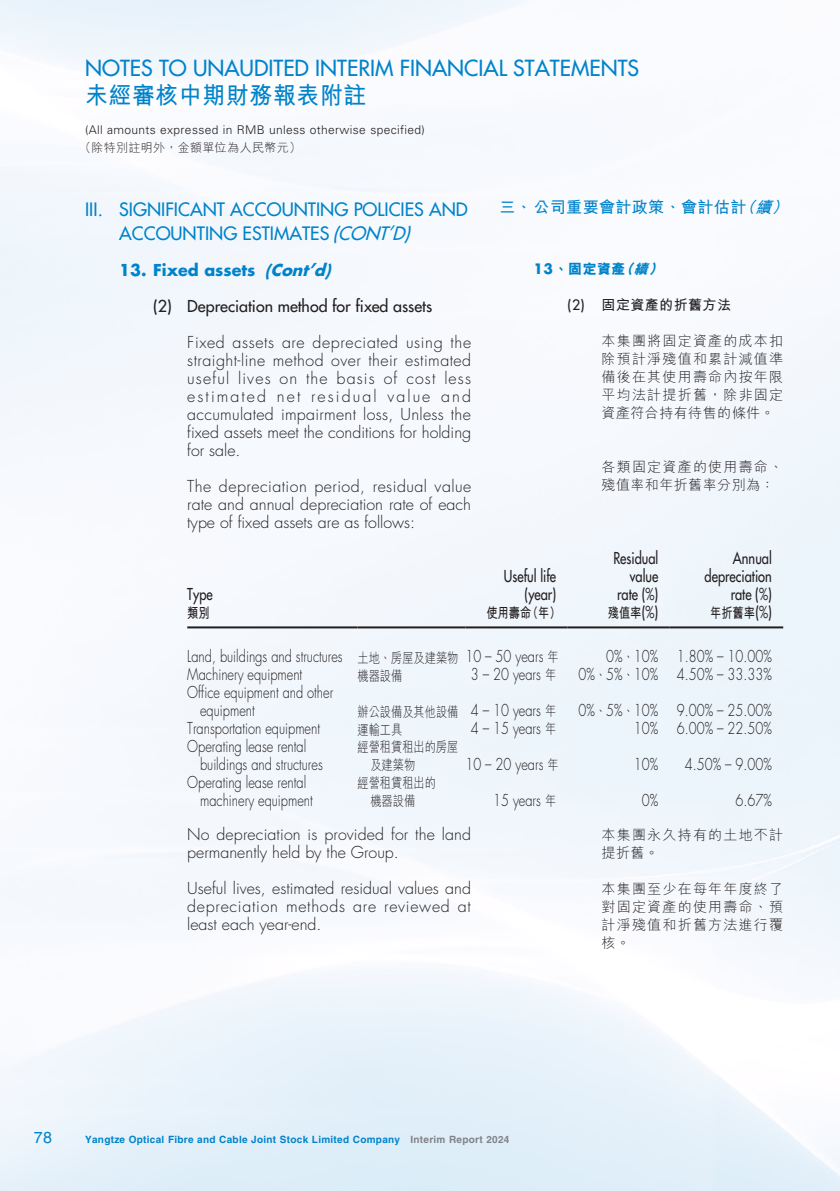
<style>
.page{position:relative;width:840px;height:1191px;background:#fff}
.page>*{position:absolute;margin:0;border:0;box-sizing:border-box;transform-origin:0 0}
.t1{font:700 24px "M Hei HK";letter-spacing:.03em;color:#0083ca;scale:.95 1}
.t2{font:500 21.6px "Futura Std";color:#0083ca}
.t3{font:500 18px/24px "Futura Std";color:#0083ca}
.t4{font:300 16px/18px "Futura Std";color:#231f20;text-align:justify}
.t5{font:300 16px/18px "Futura Std";color:#231f20;scale:.8 1}
.t6{font:500 16px/18px "Futura Std";color:#231f20;text-align:right;scale:.8 1}
.t7{font:500 16px "Futura Std";color:#231f20}
.t8{font:700 16px "Futura Std";color:#0083ca}
.t9{font:700 16px "M Hei HK";letter-spacing:.025em;color:#0083ca}
.t10{font:16px "Helvetica LT Std";color:#0083ca}
.t11{font:300 14px/18px "M Hei HK";letter-spacing:.085em;color:#231f20;text-align:justify}
.t12{font:300 14px/18px "M Hei HK";color:#231f20;scale:.8 1}
.t13{font:300 14px/18px "M Hei HK";letter-spacing:.06em;color:#231f20}
.t14{font:700 14px "M Hei HK";color:#231f20;scale:.8 1}
.t15{font:700 14px "M Hei HK";letter-spacing:.03em;color:#231f20}
.t16{font:800 14px "M Hei HK";color:#0083ca}
.t17{font:300 14px "M Hei HK";letter-spacing:.085em;color:#231f20;scale:.8 1}
.t18{font:300 12px "Univers LT Std";letter-spacing:.03em;color:#231f20}
.t19{font:300 12px "M Hei HK";letter-spacing:.03em;color:#231f20}
.t20{font:700 10px "Helvetica LT Std";letter-spacing:.03em;color:#0083ca}
.s1{font-style:italic}
.s2{font-family:"Futura Std";font-weight:700}
.s3{font-family:"Futura Std";font-weight:500}
.s4{font-family:"Futura Std";font-weight:500;font-size:16px}
.s5{font-family:"M Hei HK";font-size:14px}
.s6{font-family:"Futura Std";font-size:16px}
.s7{color:#808285}
</style>
<div class="page">
<img style="left:0;top:0;width:839px;height:1191px">
<hr style="left:187px;top:626px;width:170px;height:2px;background:#231f20">
<hr style="left:357px;top:626px;width:108px;height:2px;background:#231f20">
<hr style="left:465px;top:626px;width:102px;height:2px;background:#231f20">
<hr style="left:567px;top:626px;width:102px;height:2px;background:#231f20">
<hr style="left:669px;top:626px;width:113px;height:2px;background:#231f20">
<h2 class="t2" style="left:85px;top:54px;width:555px">NOTES TO UNAUDITED INTERIM FINANCIAL STATEMENTS</h2>
<h1 class="t1" style="left:85px;top:77px;width:297px">未經審核中期財務報表附註</h1>
<p class="t18" style="left:85px;top:122px;width:341px">(All amounts expressed in RMB unless otherwise specified)</p>
<p class="t19" style="left:79px;top:141px;width:223px">（除特別註明外，金額單位為人民幣元）</p>
<p class="t3" style="left:119px;top:197px;width:350px;text-indent:-34px">III. SIGNIFICANT ACCOUNTING POLICIES AND<br>ACCOUNTING ESTIMATES <span class="s1">(CONT’D)</span></p>
<p class="t8" style="left:119px;top:259px;width:218px">13. Fixed assets <span class="s1">(Cont’d)</span></p>
<p class="t7" style="left:153px;top:296px;width:280px">(2) Depreciation method for fixed assets</p>
<p class="t4" style="left:187px;top:333px;width:285px">Fixed assets are depreciated using the straight-line method over their estimated useful lives on the basis of cost less estimated net residual value and accumulated impairment loss, Unless the fixed assets meet the conditions for holding for sale.</p>
<p class="t4" style="left:187px;top:477px;width:285px">The depreciation period, residual value rate and annual depreciation rate of each type of fixed assets are as follows:</p>
<p class="t6" style="left:187px;top:585px;width:33px">Type</p>
<p class="t14" style="left:187px;top:603px;width:29px">類別</p>
<p class="t9" style="left:499px;top:196px;width:295px">三、公司重要會計政策、會計估計<span class="s1">（續）</span></p>
<p class="t16" style="left:533px;top:262px;width:134px"><span class="s2">13</span>、固定資產<span class="s1">（續）</span></p>
<p class="t15" style="left:567px;top:295px;width:165px"><span class="s3">(2)</span> 固定資產的折舊方法</p>
<p class="t11" style="left:601px;top:332px;width:183px">本集團將固定資產的成本扣除預計淨殘值和累計減值準備後在其使用壽命內按年限平均法計提折舊，除非固定資產符合持有待售的條件。</p>
<p class="t6" style="left:503px;top:567px;width:67px">Useful life (year)</p>
<p class="t14" style="left:486px;top:603px;width:94px">使用壽命（年）</p>
<p class="t13" style="left:601px;top:458px;width:183px">各類固定資產的使用壽命、殘值率和年折舊率分別為：</p>
<p class="t6" style="left:613px;top:549px;width:58px">Residual value rate (%)</p>
<p class="t14" style="left:607px;top:602px;width:65px">殘值率<span class="s4">(%)</span></p>
<p class="t6" style="left:704px;top:549px;width:85px">Annual depreciation rate (%)</p>
<p class="t14" style="left:709px;top:602px;width:79px">年折舊率<span class="s4">(%)</span></p>
<p class="t5" style="left:187px;top:648px;width:465px">Land, buildings and structures <span class="s5">土地、房屋及建築物</span> 10 – 50 years <span class="s5">年</span></p>
<p class="t5" style="left:606px;top:648px;width:208px">0%<span class="s5">、</span>10% 1.80% – 10.00%</p>
<p class="t5" style="left:187px;top:666px;width:145px">Machinery equipment</p>
<p class="t17" style="left:357px;top:668px;width:57px">機器設備</p>
<p class="t5" style="left:470px;top:666px;width:108px">3 – 20 years <span class="s5">年</span></p>
<p class="t5" style="left:578px;top:666px;width:243px">0%<span class="s5">、</span>5%<span class="s5">、</span>10% 4.50% – 33.33%</p>
<p class="t5" style="left:200px;top:684px;width:168px;text-indent:-13px">Office equipment and other equipment</p>
<p class="t12" style="left:357px;top:702px;width:250px">辦公設備及其他設備 <span class="s6">4 – 10 years</span> 年</p>
<p class="t5" style="left:578px;top:702px;width:243px">0%<span class="s5">、</span>5%<span class="s5">、</span>10% 9.00% – 25.00%</p>
<p class="t5" style="left:187px;top:720px;width:167px">Transportation equipment</p>
<p class="t17" style="left:357px;top:722px;width:57px">運輸工具</p>
<p class="t5" style="left:470px;top:720px;width:108px">4 – 15 years <span class="s5">年</span></p>
<p class="t5" style="left:633px;top:720px;width:174px">10% 6.00% – 22.50%</p>
<p class="t5" style="left:200px;top:738px;width:155px;text-indent:-13px">Operating lease rental buildings and structures</p>
<p class="t12" style="left:370px;top:738px;width:111px;text-indent:-13px">經營租賃租出的房屋及建築物</p>
<p class="t5" style="left:465px;top:756px;width:118px">10 – 20 years <span class="s5">年</span></p>
<p class="t5" style="left:633px;top:756px;width:32px">10%</p>
<p class="t5" style="left:684px;top:756px;width:110px">4.50% – 9.00%</p>
<p class="t5" style="left:200px;top:774px;width:142px;text-indent:-13px">Operating lease rental machinery equipment</p>
<p class="t12" style="left:357px;top:774px;width:99px;text-align:center">經營租賃租出的機器設備</p>
<p class="t5" style="left:493px;top:792px;width:80px">15 years <span class="s5">年</span></p>
<p class="t5" style="left:641px;top:792px;width:22px">0%</p>
<p class="t5" style="left:735px;top:792px;width:47px">6.67%</p>
<p class="t4" style="left:187px;top:826px;width:285px">No depreciation is provided for the land permanently held by the Group.</p>
<p class="t4" style="left:187px;top:880px;width:285px">Useful lives, estimated residual values and depreciation methods are reviewed at least each year-end.</p>
<p class="t10" style="left:34px;top:1128px;width:20px">78</p>
<p class="t20" style="left:85px;top:1133px;width:425px">Yangtze Optical Fibre and Cable Joint Stock Limited Company <span class="s7">Interim Report 2024</span></p>
<p class="t11" style="left:601px;top:825px;width:183px">本集團永久持有的土地不計提折舊。</p>
<p class="t11" style="left:601px;top:879px;width:183px">本集團至少在每年年度終了對固定資產的使用壽命、預計淨殘值和折舊方法進行覆核。</p>
</div>
